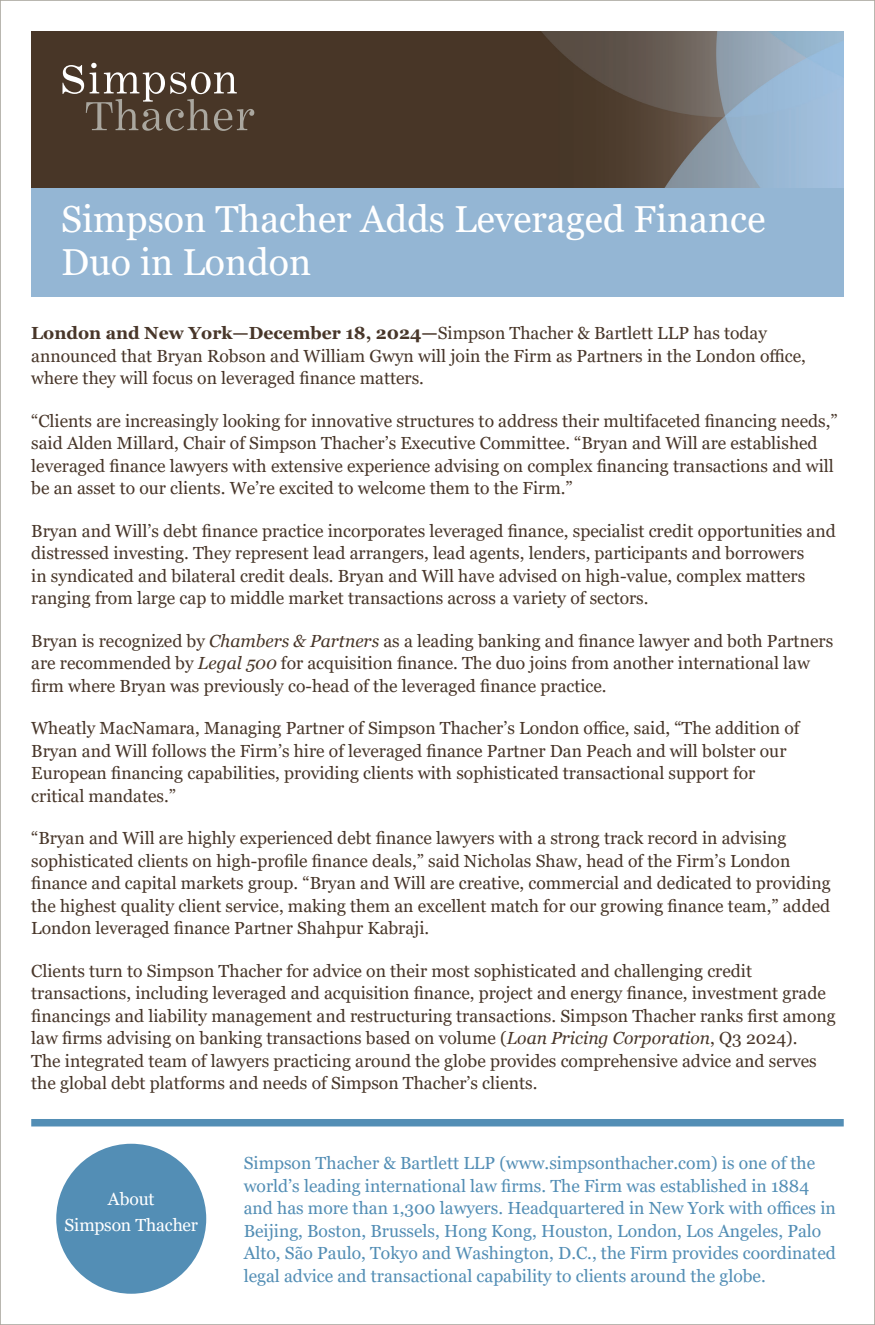
<style>
.page{position:relative;width:875px;height:1325px;background:#fff}
.page>*{position:absolute;margin:0;border:0;box-sizing:border-box;transform-origin:0 0}
.t1{font:37.5px/42.5px "Georgia";color:#fff}
.ST_Text_14_20{font:17.5px/22.5px "Georgia";color:#483629}
.ST_Text_11_14{font:17.5px/22.5px "Georgia";color:#538eb5}
.t2{font:17.5px "Georgia";letter-spacing:-.005em;color:#fff}
.s1{font-weight:700}
.s2{font-style:italic}
</style>
<div class="page">
<div style="left:31px;top:1119px;width:813px;height:7px;background:#538eb5"></div>
<div style="left:56px;top:1144px;width:150px;height:150px;background:#538eb5;border-radius:50%"></div>
<div style="left:31px;top:180px;width:813px;height:116px;background:#94b6d4"></div>
<img style="left:31px;top:31px;width:813px;height:157px">
<svg style="left:63px;top:63px;width:191px;height:68px;background:#635447"></svg>
<p class="t1" style="left:61px;top:199px;width:706px">Simpson Thacher Adds Leveraged Finance<br>Duo in London</p>
<p class="ST_Text_14_20" style="left:31px;top:323px;width:776px"><span class="s1">London and New York—December 18, 2024—</span>Simpson Thacher &amp; Bartlett LLP has today announced that Bryan Robson and William Gwyn will join the Firm as Partners in the London office, where they will focus on leveraged finance matters.</p>
<p class="ST_Text_14_20" style="left:31px;top:410px;width:808px">“Clients are increasingly looking for innovative structures to address their multifaceted financing needs,” said Alden Millard, Chair of Simpson Thacher’s Executive Committee. “Bryan and Will are established leveraged finance lawyers with extensive experience advising on complex financing transactions and will be an asset to our clients. We’re excited to welcome them to the Firm.”</p>
<p class="ST_Text_14_20" style="left:31px;top:520px;width:806px">Bryan and Will’s debt finance practice incorporates leveraged finance, specialist credit opportunities and distressed investing. They represent lead arrangers, lead agents, lenders, participants and borrowers<br>in syndicated and bilateral credit deals. Bryan and Will have advised on high-value, complex matters ranging from large cap to middle market transactions across a variety of sectors.</p>
<p class="ST_Text_14_20" style="left:31px;top:630px;width:803px">Bryan is recognized by <span class="s2">Chambers &amp; Partners</span> as a leading banking and finance lawyer and both Partners are recommended by <span class="s2">Legal 500</span> for acquisition finance. The duo joins from another international law firm where Bryan was previously co-head of the leveraged finance practice.</p>
<p class="ST_Text_14_20" style="left:31px;top:718px;width:770px">Wheatly MacNamara, Managing Partner of Simpson Thacher’s London office, said, “The addition of Bryan and Will follows the Firm’s hire of leveraged finance Partner Dan Peach and will bolster our European financing capabilities, providing clients with sophisticated transactional support for critical mandates.”</p>
<p class="ST_Text_14_20" style="left:31px;top:828px;width:801px">“Bryan and Will are highly experienced debt finance lawyers with a strong track record in advising sophisticated clients on high-profile finance deals,” said Nicholas Shaw, head of the Firm’s London finance and capital markets group. “Bryan and Will are creative, commercial and dedicated to providing the highest quality client service, making them an excellent match for our growing finance team,” added London leveraged finance Partner Shahpur Kabraji.</p>
<p class="ST_Text_14_20" style="left:31px;top:960px;width:806px">Clients turn to Simpson Thacher for advice on their most sophisticated and challenging credit transactions, including leveraged and acquisition finance, project and energy finance, investment grade financings and liability management and restructuring transactions. Simpson Thacher ranks first among law firms advising on banking transactions based on volume (<span class="s2">Loan Pricing Corporation</span>, Q3 2024).<br>The integrated team of lawyers practicing around the globe provides comprehensive advice and serves the global debt platforms and needs of Simpson Thacher’s clients.</p>
<p class="t2" style="left:108px;top:1189px;width:48px">About</p>
<p class="t2" style="left:64px;top:1215px;width:135px">Simpson Thacher</p>
<p class="ST_Text_11_14" style="left:244px;top:1152px;width:594px">Simpson Thacher &amp; Bartlett LLP (www.simpsonthacher.com) is one of the world’s leading international law firms. The Firm was established in 1884 and has more than 1,300 lawyers. Headquartered in New York with offices in Beijing, Boston, Brussels, Hong Kong, Houston, London, Los Angeles, Palo Alto, São Paulo, Tokyo and Washington, D.C., the Firm provides coordinated legal advice and transactional capability to clients around the globe.</p>
</div>
